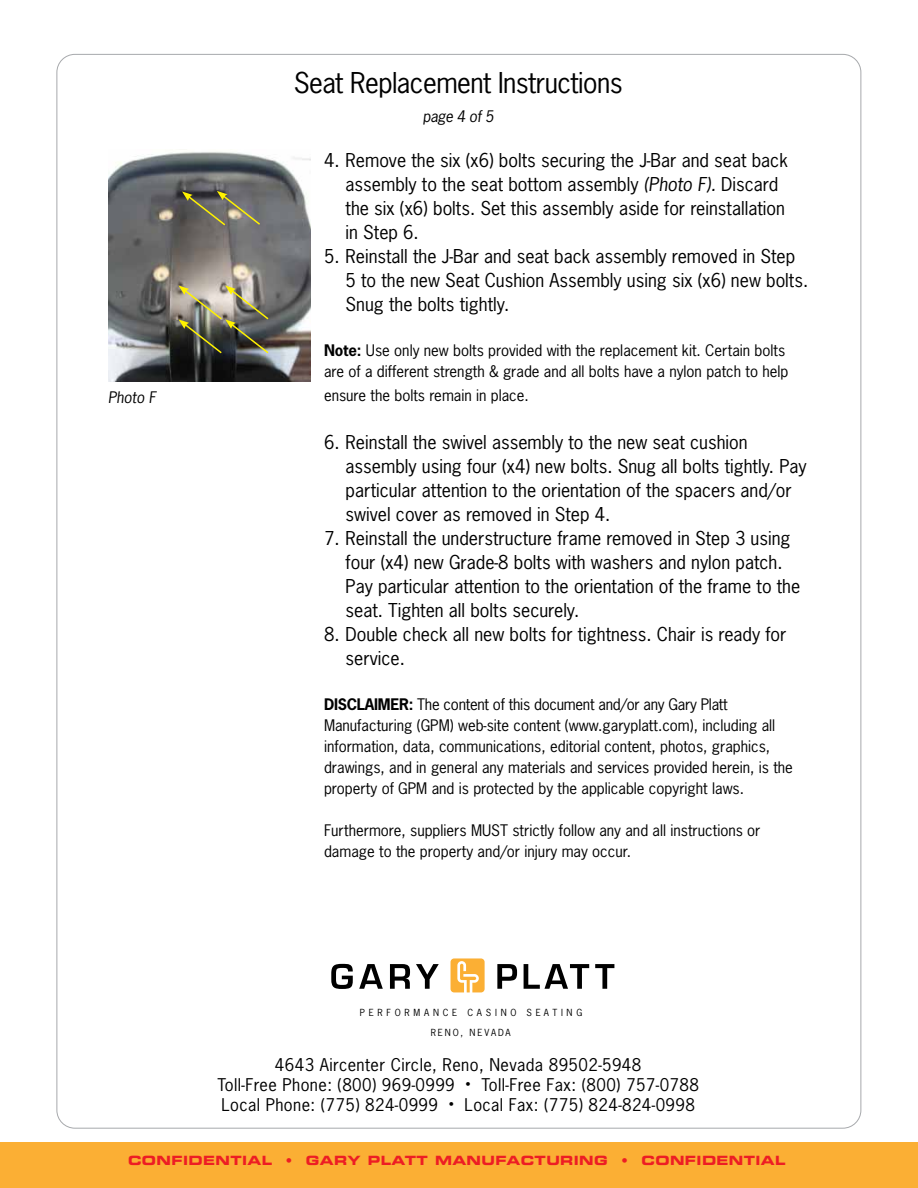
<style>
.page{position:relative;width:918px;height:1188px;background:#fff}
.page>*{position:absolute;margin:0;border:0;box-sizing:border-box;transform-origin:0 0}
.t1{font:27px "News Gothic Std";letter-spacing:-.02em;color:#000}
.t2{font:18px/24px "News Gothic Std";color:#000}
.t3{font:16.5px/19.8px "News Gothic Std";letter-spacing:.025em;color:#000;text-align:center}
.t4{font:15px/21px "News Gothic Std";color:#000}
.t5{font:italic 15px "News Gothic Std";letter-spacing:-.01em;color:#000}
.t6{font:12.75px "Eurostile Bold Extended Two";letter-spacing:.03em;color:#ed1d24}
.t7{font:9.3px "News Gothic";letter-spacing:.2em;color:#000}
.t8{font:9.15px "News Gothic";letter-spacing:.405em;color:#000}
.s1{font-style:italic}
.s2{font-weight:700}
</style>
<div class="page">
<div style="left:0;top:1143px;width:918px;height:45px;background:#fbaf34"></div>
<svg style="left:451px;top:958px;width:34px;height:34px"></svg>
<svg style="left:331px;top:964px;width:22px;height:25px"></svg>
<svg style="left:359px;top:964px;width:24px;height:25px"></svg>
<svg style="left:390px;top:964px;width:20px;height:25px"></svg>
<svg style="left:416px;top:964px;width:23px;height:25px"></svg>
<svg style="left:497px;top:964px;width:20px;height:25px"></svg>
<svg style="left:524px;top:964px;width:65px;height:25px"></svg>
<svg style="left:595px;top:964px;width:19px;height:25px"></svg>
<img style="left:108px;top:151px;width:203px;height:230px">
<svg style="left:182px;top:191px;width:80px;height:36px;background:#737060"></svg>
<img style="left:179px;top:285px;width:91px;height:70px">
<p class="t5" style="left:108px;top:388px;width:49px">Photo F</p>
<h1 class="t1" style="left:294px;top:65px;width:331px">Seat Replacement Instructions</h1>
<p class="t5" style="left:423px;top:106px;width:72px">page 4 of 5</p>
<p class="t2" style="left:346px;top:148px;width:444px;text-indent:-22px">4. Remove the six (x6) bolts securing the J-Bar and seat back assembly to the seat bottom assembly <span class="s1">(Photo F).</span> Discard the six (x6) bolts. Set this assembly aside for reinstallation in Step 6.</p>
<p class="t2" style="left:346px;top:244px;width:464px;text-indent:-22px">5. Reinstall the J-Bar and seat back assembly removed in Step<br>5 to the new Seat Cushion Assembly using six (x6) new bolts.<br>Snug the bolts tightly.</p>
<p class="t4" style="left:324px;top:339px;width:466px"><span class="s2">Note:</span> Use only new bolts provided with the replacement kit. Certain bolts are of a different strength &amp; grade and all bolts have a nylon patch to help</p>
<p class="t4" style="left:324px;top:384px;width:206px">ensure the bolts remain in place.</p>
<p class="t2" style="left:346px;top:430px;width:463px;text-indent:-22px">6. Reinstall the swivel assembly to the new seat cushion assembly using four (x4) new bolts. Snug all bolts tightly. Pay particular attention to the orientation of the spacers and/or swivel cover as removed in Step 4.</p>
<p class="t2" style="left:346px;top:526px;width:456px;text-indent:-22px">7. Reinstall the understructure frame removed in Step 3 using four (x4) new Grade-8 bolts with washers and nylon patch.<br>Pay particular attention to the orientation of the frame to the seat. Tighten all bolts securely.</p>
<p class="t2" style="left:346px;top:622px;width:442px;text-indent:-22px">8. Double check all new bolts for tightness. Chair is ready for service.</p>
<p class="t4" style="left:324px;top:693px;width:471px"><span class="s2">DISCLAIMER:</span> The content of this document and/or any Gary Platt Manufacturing (GPM) web-site content (www.garyplatt.com), including all information, data, communications, editorial content, photos, graphics, drawings, and in general any materials and services provided herein, is the property of GPM and is protected by the applicable copyright laws.</p>
<p class="t4" style="left:324px;top:819px;width:438px">Furthermore, suppliers MUST strictly follow any and all instructions or damage to the property and/or injury may occur.</p>
<p class="t8" style="left:360px;top:1006px;width:224px">PERFORMANCE CASINO SEATING</p>
<p class="t7" style="left:431px;top:1026px;width:81px">RENO, NEVADA</p>
<p class="t3" style="left:217px;top:1055px;width:483px">4643 Aircenter Circle, Reno, Nevada 89502-5948<br>Toll-Free Phone: (800) 969-0999 <sup>•</sup> Toll-Free Fax: (800) 757-0788<br>Local Phone: (775) 824-0999 <sup>•</sup> Local Fax: (775) 824-824-0998</p>
<p class="t6" style="left:128px;top:1152px;width:659px">CONFIDENTIAL • GARY PLATT MANUFACTURING • CONFIDENTIAL</p>
</div>
